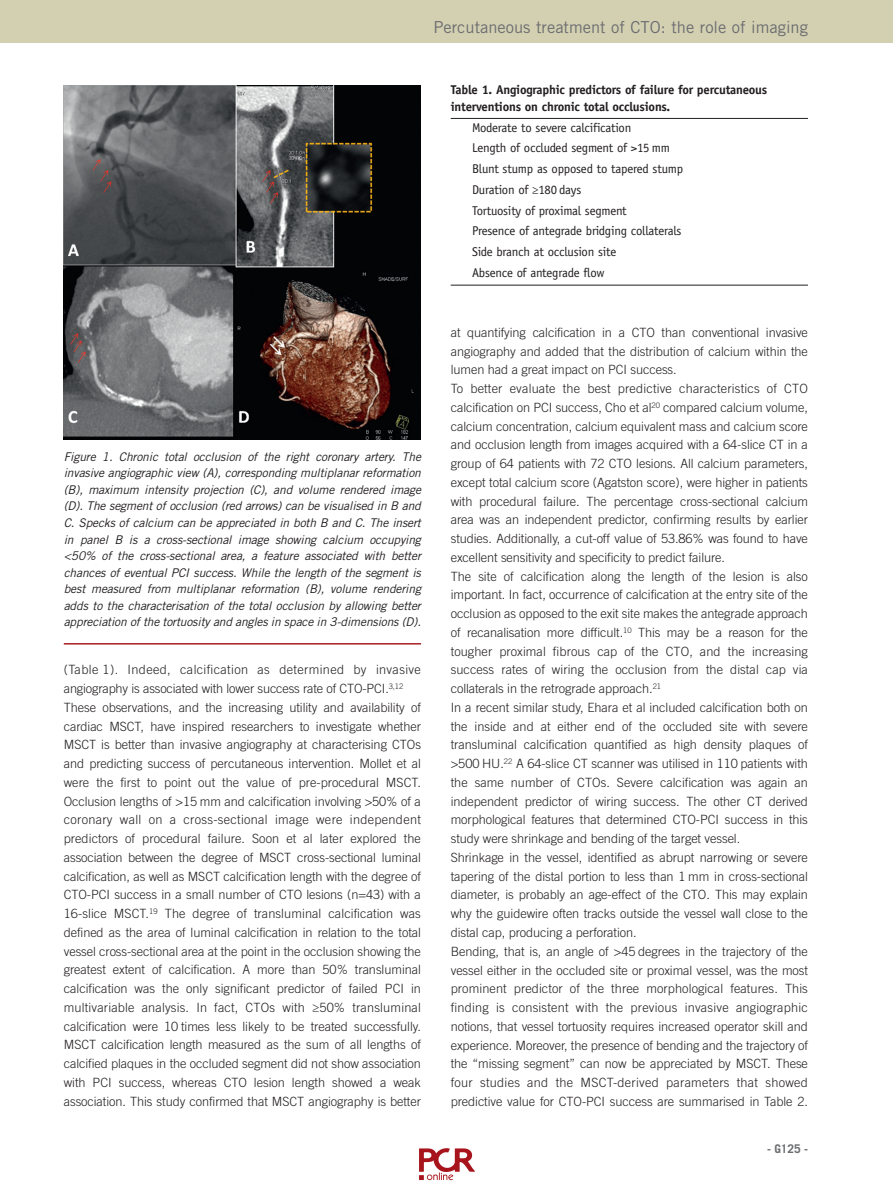
<style>
.page{position:relative;width:893px;height:1191px;background:#fff}
.page>*{position:absolute;margin:0;border:0;box-sizing:border-box;transform-origin:0 0}
.t1{font:16.5px "Trade Gothic LT Std";color:#6c6d70}
.t2{font:300 12.75px/18.8px "Trade Gothic LT Std";letter-spacing:-.005em;color:#231f20}
.t3{font:12.75px/20.7px "Officina Sans Std";letter-spacing:-.015em;color:#231f20}
.t4{font:700 12.75px/16.5px "Officina Sans Std";letter-spacing:-.015em;color:#231f20}
.t5{font:italic 12px/16.5px "Trade Gothic LT Std";letter-spacing:-.01em;color:#231f20;text-align:justify}
.t6{font:700 12px "Trade Gothic LT Std";color:#6c6d70}
</style>
<div class="page">
<div style="left:0;top:0;width:893px;height:43px;background:#d3d0b2"></div>
<hr style="left:64px;top:643px;width:357px;height:1px;background:#a72023">
<img style="left:64px;top:85px;width:357px;height:354px">
<hr style="left:451px;top:118px;width:357px;height:1px;background:#231f20">
<hr style="left:451px;top:285px;width:357px;height:1px;background:#231f20">
<img style="left:419px;top:1148px;width:56px;height:33px">
<p class="t1" style="left:433px;top:18px;width:376px">Percutaneous treatment of CTO: the role of imaging</p>
<p class="t5" style="left:64px;top:449px;width:359px">Figure 1. Chronic total occlusion of the right coronary artery. The invasive angiographic view (A), corresponding multiplanar reformation (B), maximum intensity projection (C), and volume rendered image (D). The segment of occlusion (red arrows) can be visualised in B and C. Specks of calcium can be appreciated in both B and C. The insert in panel B is a cross-sectional image showing calcium occupying &lt;50% of the cross-sectional area, a feature associated with better chances of eventual PCI success. While the length of the segment is best measured from multiplanar reformation (B), volume rendering adds to the characterisation of the total occlusion by allowing better appreciation of the tortuosity and angles in space in 3-dimensions (D).</p>
<p class="t2" style="left:64px;top:661px;width:359px">(Table 1). Indeed, calcification as determined by invasive angiography is associated with lower success rate of CTO-PCI.<sup>3,12<br></sup>These observations, and the increasing utility and availability of cardiac MSCT, have inspired researchers to investigate whether MSCT is better than invasive angiography at characterising CTOs and predicting success of percutaneous intervention. Mollet et al were the first to point out the value of pre-procedural MSCT.<br>Occlusion lengths of &gt;15 mm and calcification involving &gt;50% of a coronary wall on a cross-sectional image were independent predictors of procedural failure. Soon et al later explored the association between the degree of MSCT cross-sectional luminal calcification, as well as MSCT calcification length with the degree of CTO-PCI success in a small number of CTO lesions (n=43) with a 16-slice MSCT.<sup>19</sup> The degree of transluminal calcification was defined as the area of luminal calcification in relation to the total vessel cross-sectional area at the point in the occlusion showing the greatest extent of calcification. A more than 50% transluminal calcification was the only significant predictor of failed PCI in multivariable analysis. In fact, CTOs with ≥50% transluminal calcification were 10 times less likely to be treated successfully.<br>MSCT calcification length measured as the sum of all lengths of calcified plaques in the occluded segment did not show association with PCI success, whereas CTO lesion length showed a weak association. This study confirmed that MSCT angiography is better</p>
<p class="t4" style="left:451px;top:83px;width:318px">Table 1. Angiographic predictors of failure for percutaneous interventions on chronic total occlusions.</p>
<p class="t3" style="left:472px;top:118px;width:213px">Moderate to severe calcification<br>Length of occluded segment of &gt;15 mm<br>Blunt stump as opposed to tapered stump<br>Duration of ≥180 days<br>Tortuosity of proximal segment<br>Presence of antegrade bridging collaterals<br>Side branch at occlusion site<br>Absence of antegrade flow</p>
<p class="t2" style="left:451px;top:324px;width:359px">at quantifying calcification in a CTO than conventional invasive angiography and added that the distribution of calcium within the lumen had a great impact on PCI success.<br>To better evaluate the best predictive characteristics of CTO calcification on PCI success, Cho et al<sup>20</sup> compared calcium volume, calcium concentration, calcium equivalent mass and calcium score and occlusion length from images acquired with a 64-slice CT in a group of 64 patients with 72 CTO lesions. All calcium parameters, except total calcium score (Agatston score), were higher in patients with procedural failure. The percentage cross-sectional calcium area was an independent predictor, confirming results by earlier studies. Additionally, a cut-off value of 53.86% was found to have excellent sensitivity and specificity to predict failure.<br>The site of calcification along the length of the lesion is also important. In fact, occurrence of calcification at the entry site of the occlusion as opposed to the exit site makes the antegrade approach of recanalisation more difficult.<sup>10</sup> This may be a reason for the tougher proximal fibrous cap of the CTO, and the increasing success rates of wiring the occlusion from the distal cap via collaterals in the retrograde approach.<sup>21<br></sup>In a recent similar study, Ehara et al included calcification both on the inside and at either end of the occluded site with severe transluminal calcification quantified as high density plaques of &gt;500 HU.<sup>22</sup> A 64-slice CT scanner was utilised in 110 patients with the same number of CTOs. Severe calcification was again an independent predictor of wiring success. The other CT derived morphological features that determined CTO-PCI success in this study were shrinkage and bending of the target vessel.<br>Shrinkage in the vessel, identified as abrupt narrowing or severe tapering of the distal portion to less than 1 mm in cross-sectional diameter, is probably an age-effect of the CTO. This may explain why the guidewire often tracks outside the vessel wall close to the distal cap, producing a perforation.<br>Bending, that is, an angle of &gt;45 degrees in the trajectory of the vessel either in the occluded site or proximal vessel, was the most prominent predictor of the three morphological features. This finding is consistent with the previous invasive angiographic notions, that vessel tortuosity requires increased operator skill and experience. Moreover, the presence of bending and the trajectory of the “missing segment” can now be appreciated by MSCT. These four studies and the MSCT-derived parameters that showed predictive value for CTO-PCI success are summarised in Table 2.</p>
<p class="t6" style="left:767px;top:1144px;width:42px">- G125 -</p>
</div>
